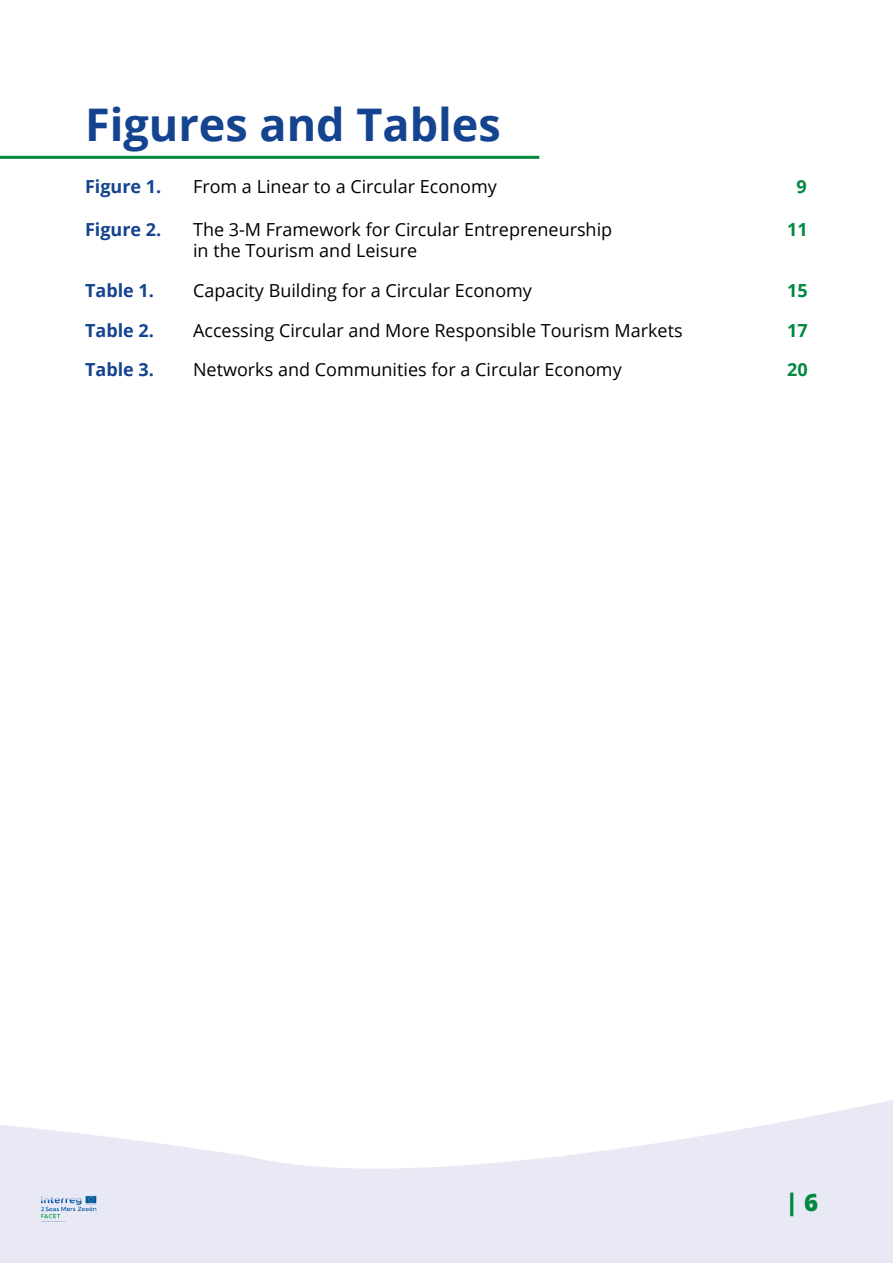
<style>
.page{position:relative;width:893px;height:1263px;background:#fff}
.page>*{position:absolute;margin:0;border:0;box-sizing:border-box;transform-origin:0 0}
.t1{font:700 45px "Open Sans";color:#144390}
.t2{font:800 24px "Open Sans";color:#00883e}
.t3{font:18px "Open Sans";color:#000}
.t4{font:700 18px "Open Sans";color:#144390}
.t5{font:700 18px "Open Sans";color:#00883e}
</style>
<div class="page">
<svg style="left:0;top:1100px;width:893px;height:163px;fill:#e9e9f5"></svg>
<img style="left:28px;top:1180px;width:81px;height:57px">
<hr style="left:0;top:156px;width:539px;height:3px;background:#00883e">
<h1 class="t1" style="left:85px;top:93px;width:417px">Figures and Tables</h1>
<p class="t4" style="left:85px;top:173px;width:78px">Figure 1.</p>
<p class="t3" style="left:193px;top:174px;width:305px">From a Linear to a Circular Economy</p>
<p class="t5" style="left:796px;top:173px;width:12px">9</p>
<p class="t4" style="left:85px;top:217px;width:78px">Figure 2.</p>
<p class="t3" style="left:193px;top:217px;width:421px">The 3-M Framework for Circular Entrepreneurship</p>
<p class="t5" style="left:787px;top:217px;width:22px">11</p>
<p class="t3" style="left:193px;top:239px;width:226px">in the Tourism and Leisure</p>
<p class="t4" style="left:85px;top:278px;width:70px">Table 1.</p>
<p class="t3" style="left:193px;top:278px;width:340px">Capacity Building for a Circular Economy</p>
<p class="t5" style="left:787px;top:278px;width:22px">15</p>
<p class="t4" style="left:85px;top:317px;width:70px">Table 2.</p>
<p class="t3" style="left:193px;top:318px;width:491px">Accessing Circular and More Responsible Tourism Markets</p>
<p class="t5" style="left:787px;top:317px;width:22px">17</p>
<p class="t4" style="left:85px;top:357px;width:70px">Table 3.</p>
<p class="t3" style="left:193px;top:357px;width:430px">Networks and Communities for a Circular Economy</p>
<p class="t5" style="left:787px;top:357px;width:22px">20</p>
<h2 class="t2" style="left:786px;top:1184px;width:34px">| 6</h2>
</div>
